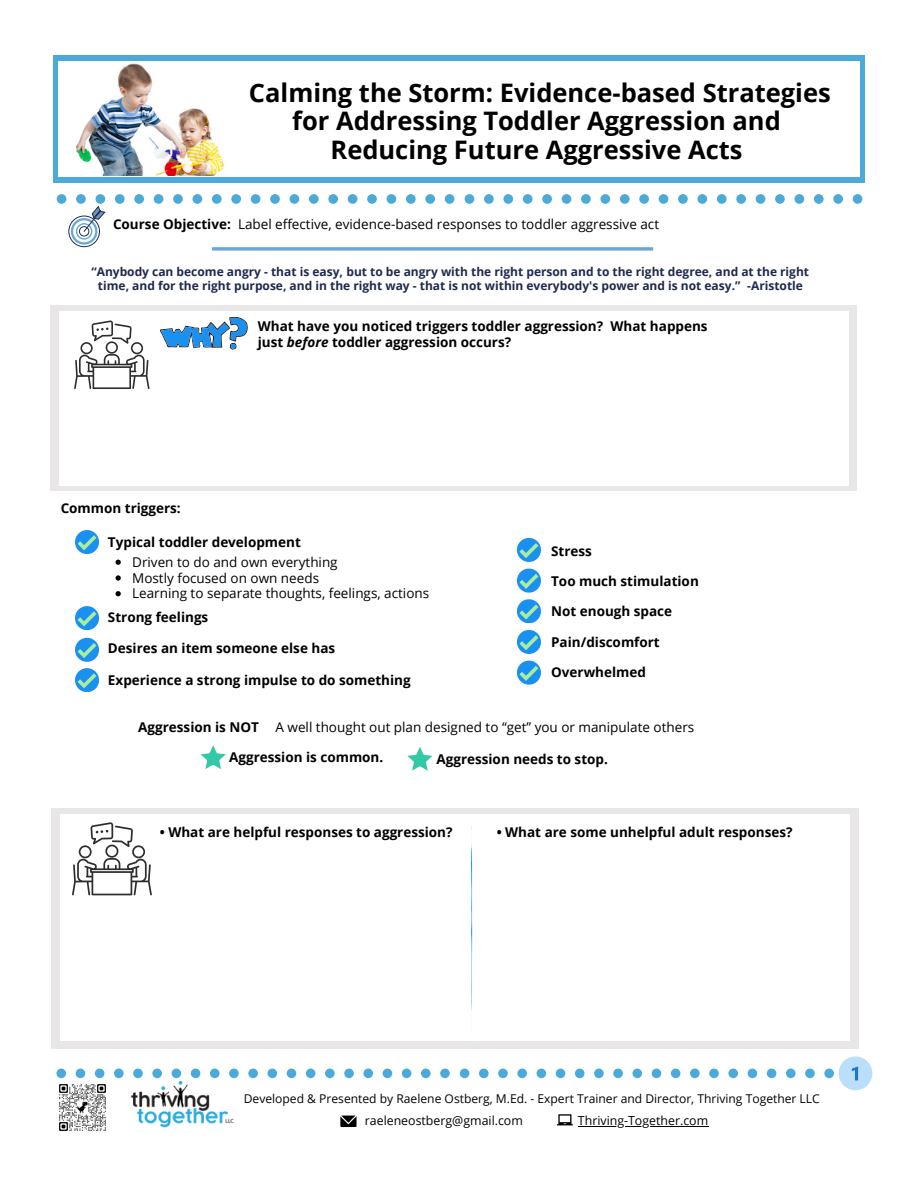
<style>
.page{position:relative;width:918px;height:1188px;background:#fff}
.page>*{position:absolute;margin:0;border:0;box-sizing:border-box;transform-origin:0 0}
.t1{font:700 25.5px/28.2px "Open Sans";color:#000;text-align:center}
.t2{font:700 13.5px/15.8px "Open Sans";color:#000}
.t3{font:13.5px "Open Sans";color:#000}
.t4{font:12.3px "Open Sans";color:#000}
.t5{font:12.15px "Open Sans";color:#000}
.t6{font:700 12px/14px "Open Sans";color:#1e2a4e;text-align:center}
.s1{font-weight:700}
.s2{font-style:italic}
</style>
<div class="page">
<svg style="left:465px;top:194px;width:397px;height:10px"></svg>
<svg style="left:56px;top:1069px;width:394px;height:9px"></svg>
<svg style="left:460px;top:1056px;width:412px;height:34px"></svg>
<div style="left:53px;top:55px;width:812px;height:127px;background:#4caad8"></div>
<div style="left:58px;top:61px;width:801px;height:116px;background:#fff"></div>
<img style="left:75px;top:63px;width:150px;height:113px">
<div style="left:50px;top:306px;width:807px;height:185px;background:#e8e6e7"></div>
<div style="left:59px;top:311px;width:789px;height:174px;background:#fff"></div>
<svg style="left:160px;top:317px;width:88px;height:33px"></svg>
<svg style="left:74px;top:320px;width:76px;height:69px"></svg>
<svg style="left:75px;top:638px;width:24px;height:23px"></svg>
<svg style="left:75px;top:668px;width:24px;height:24px"></svg>
<svg style="left:517px;top:538px;width:24px;height:24px"></svg>
<svg style="left:517px;top:599px;width:24px;height:24px"></svg>
<svg style="left:75px;top:530px;width:24px;height:24px"></svg>
<img style="left:130px;top:1081px;width:104px;height:47px">
<svg style="left:340px;top:1116px;width:16px;height:11px"></svg>
<svg style="left:557px;top:1114px;width:16px;height:11px"></svg>
<img style="left:59px;top:1084px;width:47px;height:47px">
<svg style="left:57px;top:194px;width:397px;height:53px"></svg>
<svg style="left:75px;top:606px;width:24px;height:24px"></svg>
<svg style="left:517px;top:569px;width:24px;height:23px"></svg>
<svg style="left:517px;top:630px;width:24px;height:24px"></svg>
<svg style="left:517px;top:661px;width:24px;height:23px"></svg>
<svg style="left:201px;top:745px;width:25px;height:24px"></svg>
<svg style="left:407px;top:747px;width:26px;height:23px"></svg>
<div style="left:52px;top:809px;width:807px;height:240px;background:#e8e6e7"></div>
<div style="left:60px;top:815px;width:790px;height:226px;background:#fff"></div>
<svg style="left:72px;top:822px;width:80px;height:73px"></svg>
<svg style="left:471px;top:826px;width:2px;height:198px"></svg>
<svg style="left:116px;top:560px;width:5px;height:5px"></svg>
<svg style="left:116px;top:575px;width:5px;height:6px"></svg>
<svg style="left:116px;top:591px;width:5px;height:5px"></svg>
<hr style="left:578px;top:1126px;width:130px;height:1px;background:#000">
<svg style="left:212px;top:247px;width:441px;height:4px;background:#7fb4dd"></svg>
<h2 class="t1" style="left:249px;top:78px;width:583px">Calming the Storm: Evidence-based Strategies for Addressing Toddler Aggression and<br>Reducing Future Aggressive Acts</h2>
<p class="t3" style="left:113px;top:215px;width:548px"><span class="s1">Course Objective:</span> Label effective, evidence-based responses to toddler aggressive act</p>
<p class="t6" style="left:91px;top:265px;width:719px">“Anybody can become angry - that is easy, but to be angry with the right person and to the right degree, and at the right time, and for the right purpose, and in the right way - that is not within everybody's power and is not easy.” -Aristotle</p>
<p class="t2" style="left:61px;top:500px;width:122px">Common triggers:</p>
<h3 class="t2" style="left:258px;top:318px;width:451px">What have you noticed triggers toddler aggression? What happens just <span class="s2">before</span> toddler aggression occurs?</h3>
<p class="t2" style="left:108px;top:533px;width:194px">Typical toddler development</p>
<h2 class="t3" style="left:132px;top:553px;width:207px">Driven to do and own everything</h2>
<p class="t3" style="left:132px;top:568px;width:188px">Mostly focused on own needs</p>
<h2 class="t3" style="left:132px;top:584px;width:299px">Learning to separate thoughts, feelings, actions</h2>
<p class="t2" style="left:108px;top:609px;width:102px">Strong feelings</p>
<p class="t2" style="left:108px;top:640px;width:229px">Desires an item someone else has</p>
<p class="t2" style="left:108px;top:672px;width:304px">Experience a strong impulse to do something</p>
<h2 class="t2" style="left:551px;top:543px;width:42px">Stress</h2>
<h2 class="t2" style="left:551px;top:573px;width:149px">Too much stimulation</h2>
<h2 class="t2" style="left:551px;top:603px;width:123px">Not enough space</h2>
<h2 class="t2" style="left:551px;top:634px;width:110px">Pain/discomfort</h2>
<h2 class="t2" style="left:551px;top:664px;width:96px">Overwhelmed</h2>
<h2 class="t2" style="left:138px;top:719px;width:122px">Aggression is NOT</h2>
<p class="t3" style="left:276px;top:718px;width:420px">A well thought out plan designed to “get” you or manipulate others</p>
<p class="t2" style="left:436px;top:750px;width:173px">Aggression needs to stop.</p>
<h4 class="t2" style="left:229px;top:749px;width:156px">Aggression is common.</h4>
<p class="t2" style="left:160px;top:824px;width:294px">• What are helpful responses to aggression?</p>
<p class="t2" style="left:497px;top:824px;width:297px">• What are some unhelpful adult responses?</p>
<p class="t5" style="left:244px;top:1090px;width:578px">Developed &amp; Presented by Raelene Ostberg, M.Ed. - Expert Trainer and Director, Thriving Together LLC</p>
<h2 class="t4" style="left:365px;top:1112px;width:160px">raeleneostberg@gmail.com</h2>
<p class="t4" style="left:578px;top:1112px;width:132px">Thriving-Together.com</p>
</div>
